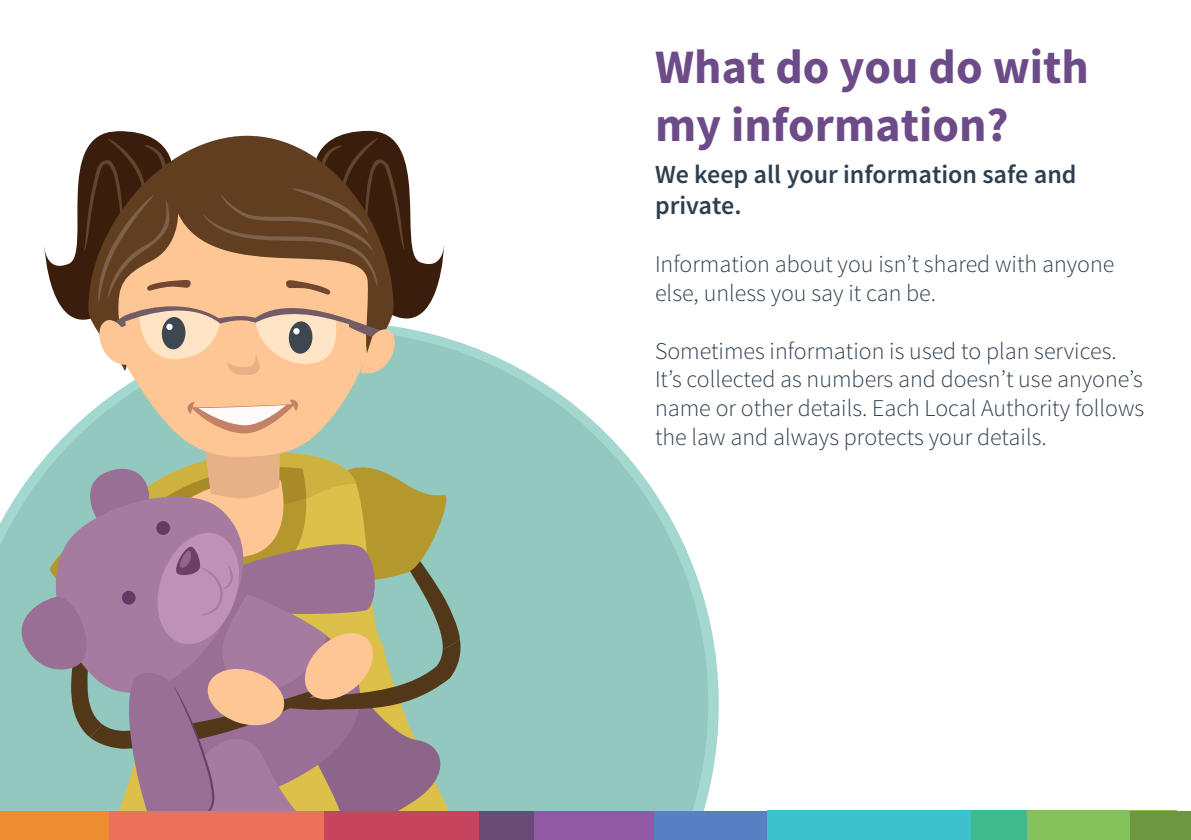
<style>
.page{position:relative;width:1191px;height:840px;background:#fff}
.page>*{position:absolute;margin:0;border:0;box-sizing:border-box;transform-origin:0 0}
.t1{font:700 48px/57.6px "Source Sans Pro";color:#6d4b89}
.t2{font:600 26px/31.2px "Source Sans Pro";color:#2e3f4f}
.t3{font:300 24px/28.8px "Source Sans Pro";color:#2e3f4f}
</style>
<div class="page">
<svg style="left:0;top:337px;width:708px;height:473px;fill:#93c8be"></svg>
<div style="left:461px;top:598px;width:51px;height:212px;background:#93c8be"></div>
<svg style="left:109px;top:378px;width:270px;height:20px;background:#ebc9a1"></svg>
<svg style="left:44px;top:130px;width:400px;height:248px"></svg>
<svg style="left:7px;top:398px;width:454px;height:412px;background:#a99e97"></svg>
<div style="left:322px;top:810px;width:158px;height:29px;background:#c7445e"></div>
<div style="left:106px;top:810px;width:218px;height:29px;background:#ec705a"></div>
<div style="left:0;top:810px;width:108px;height:29px;background:#ec8d32"></div>
<div style="left:649px;top:810px;width:125px;height:29px;background:#5680c1"></div>
<div style="left:479px;top:810px;width:68px;height:29px;background:#694b75"></div>
<div style="left:534px;top:810px;width:119px;height:29px;background:#9059a4"></div>
<div style="left:962px;top:810px;width:65px;height:29px;background:#3fba8f"></div>
<div style="left:767px;top:810px;width:203px;height:29px;background:#3dc1cc"></div>
<div style="left:1027px;top:810px;width:149px;height:29px;background:#85c25a"></div>
<div style="left:1130px;top:811px;width:61px;height:28px;background:#6f9640"></div>
<p class="t1" style="left:655px;top:40px;width:435px">What do you do with my information?</p>
<p class="t2" style="left:655px;top:159px;width:423px">We keep all your information safe and private.</p>
<p class="t3" style="left:655px;top:249px;width:461px">Information about you isn’t shared with anyone else, unless you say it can be.</p>
<p class="t3" style="left:655px;top:336px;width:491px">Sometimes information is used to plan services.<br>It’s collected as numbers and doesn’t use anyone’s name or other details. Each Local Authority follows the law and always protects your details.</p>
</div>
